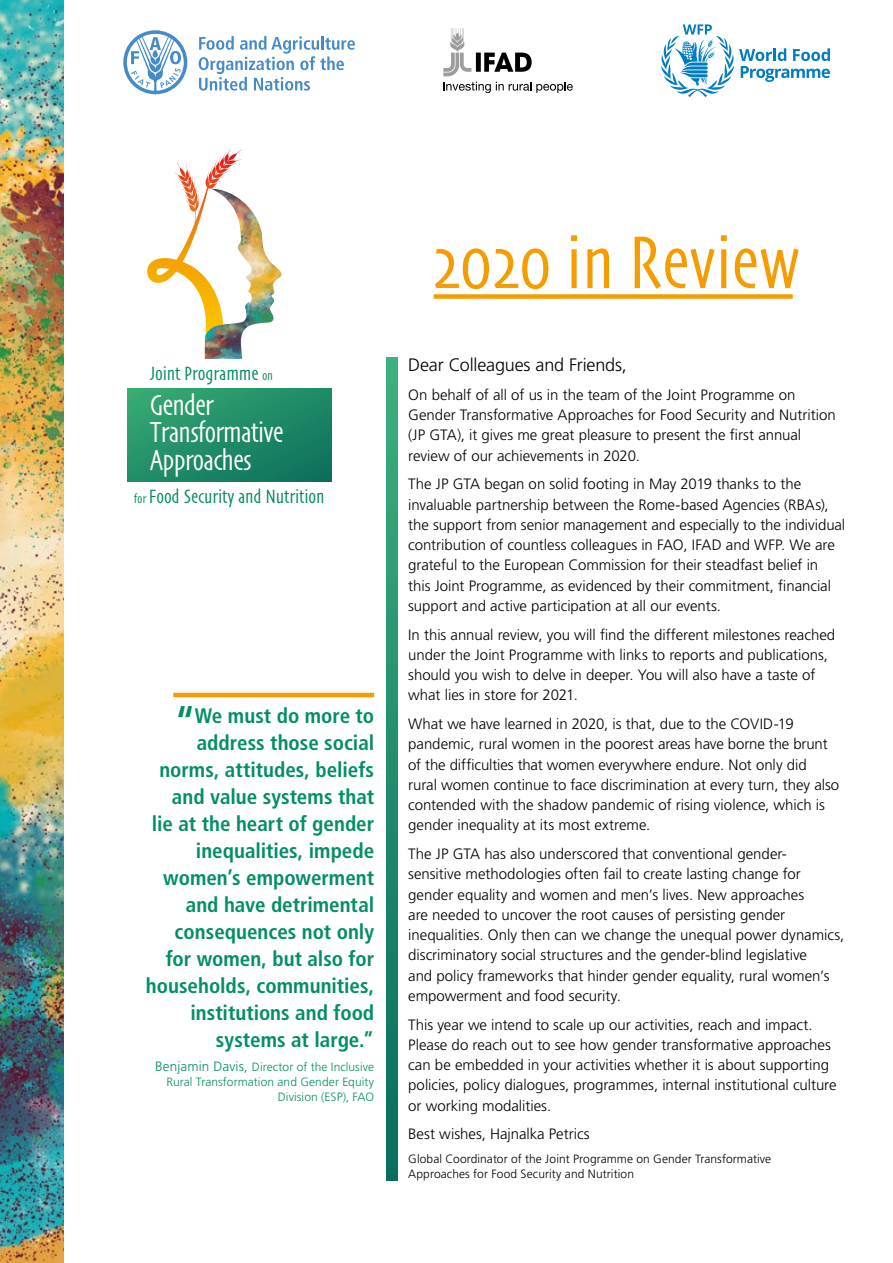
<style>
.page{position:relative;width:893px;height:1263px;background:#fff}
.page>*{position:absolute;margin:0;border:0;box-sizing:border-box;transform-origin:0 0}
._05Text_-_no_space_p{font:condensed 48px "Frutiger LT Std";color:#038e68}
.t1{font:condensed 30.45px/27.3px "Skia";color:#fff}
._05Text_-_no_space_p-2{font:700 condensed 21px/27px "Frutiger LT Std";color:#038e68;text-align:right}
.t2{font:condensed 20.25px "Skia";letter-spacing:.025em;color:#00885f}
._05Text_-_no_space_p-3{font:300 18px "Frutiger LT Std";letter-spacing:-.01em;color:#000}
._05Text_-_no_space_p-4{font:300 15px/20.2px "Frutiger LT Std";color:#000}
._05Text_-_no_space_p-5{font:300 12px/15px "Frutiger LT Std";letter-spacing:.005em;color:#000}
.Quote_name{font:300 12px/15px "Frutiger LT Std";letter-spacing:.005em;color:#038e68;text-align:right}
.s1{font-size:13.65px}
.s2{font-size:13.5px}
</style>
<div class="page">
<svg style="left:128px;top:389px;width:203px;height:92px;background:#208c67"></svg>
<svg style="left:190px;top:151px;width:39px;height:71px"></svg>
<img style="left:205px;top:189px;width:77px;height:170px">
<img style="left:0;top:0;width:64px;height:1263px">
<div style="left:434px;top:294px;width:359px;height:5px;background:#f49c00"></div>
<hr style="left:173px;top:693px;width:201px;height:4px;background:#f49c00">
<svg style="left:387px;top:358px;width:11px;height:822px;background:#238d6d"></svg>
<svg style="left:435px;top:248px;width:113px;height:41px"></svg>
<svg style="left:571px;top:235px;width:6px;height:53px"></svg>
<svg style="left:587px;top:248px;width:22px;height:40px"></svg>
<svg style="left:635px;top:237px;width:80px;height:52px"></svg>
<svg style="left:721px;top:235px;width:6px;height:53px"></svg>
<svg style="left:735px;top:248px;width:64px;height:40px"></svg>
<svg style="left:123px;top:30px;width:64px;height:64px"></svg>
<svg style="left:199px;top:36px;width:156px;height:55px"></svg>
<svg style="left:443px;top:82px;width:130px;height:11px"></svg>
<svg style="left:443px;top:28px;width:89px;height:48px"></svg>
<svg style="left:661px;top:24px;width:169px;height:73px"></svg>
<p class="t2" style="left:150px;top:361px;width:124px">Joint Programme <span class="s1">on</span></p>
<p class="t1" style="left:150px;top:393px;width:135px">Gender<br>Transformative<br>Approaches</p>
<p class="t2" style="left:134px;top:484px;width:192px"><span class="s1">for</span> Food Security and Nutrition</p>
<p class="_05Text_-_no_space_p" style="left:173px;top:698px;width:26px">“</p>
<p class="_05Text_-_no_space_p-2" style="left:146px;top:702px;width:230px">We must do more to address those social norms, attitudes, beliefs and value systems that lie at the heart of gender inequalities, impede women’s empowerment and have detrimental consequences not only for women, but also for households, communities, institutions and food systems at large.”</p>
<p class="Quote_name" style="left:155px;top:1060px;width:221px"><span class="s2">Benjamin Davis,</span> Director of the Inclusive<br>Rural Transformation and Gender Equity<br>Division (ESP), FAO</p>
<p class="_05Text_-_no_space_p-3" style="left:408px;top:355px;width:220px">Dear Colleagues and Friends,</p>
<p class="_05Text_-_no_space_p-4" style="left:408px;top:385px;width:429px">On behalf of all of us in the team of the Joint Programme on Gender Transformative Approaches for Food Security and Nutrition (JP GTA), it gives me great pleasure to present the first annual review of our achievements in 2020.</p>
<p class="_05Text_-_no_space_p-4" style="left:408px;top:474px;width:439px">The JP GTA began on solid footing in May 2019 thanks to the invaluable partnership between the Rome-based Agencies (RBAs), the support from senior management and especially to the individual contribution of countless colleagues in FAO, IFAD and WFP. We are grateful to the European Commission for their steadfast belief in<br>this Joint Programme, as evidenced by their commitment, financial support and active participation at all our events.</p>
<p class="_05Text_-_no_space_p-4" style="left:408px;top:624px;width:428px">In this annual review, you will find the different milestones reached under the Joint Programme with links to reports and publications, should you wish to delve in deeper. You will also have a taste of what lies in store for 2021.</p>
<p class="_05Text_-_no_space_p-4" style="left:408px;top:714px;width:433px">What we have learned in 2020, is that, due to the COVID-19 pandemic, rural women in the poorest areas have borne the brunt of the difficulties that women everywhere endure. Not only did rural women continue to face discrimination at every turn, they also contended with the shadow pandemic of rising violence, which is gender inequality at its most extreme.</p>
<p class="_05Text_-_no_space_p-4" style="left:408px;top:844px;width:438px">The JP GTA has also underscored that conventional gender-<br>sensitive methodologies often fail to create lasting change for gender equality and women and men’s lives. New approaches<br>are needed to uncover the root causes of persisting gender inequalities. Only then can we change the unequal power dynamics, discriminatory social structures and the gender-blind legislative<br>and policy frameworks that hinder gender equality, rural women’s empowerment and food security.</p>
<p class="_05Text_-_no_space_p-4" style="left:408px;top:1014px;width:430px">This year we intend to scale up our activities, reach and impact.<br>Please do reach out to see how gender transformative approaches can be embedded in your activities whether it is about supporting policies, policy dialogues, programmes, internal institutional culture or working modalities.</p>
<p class="_05Text_-_no_space_p-4" style="left:408px;top:1124px;width:183px">Best wishes, Hajnalka Petrics</p>
<p class="_05Text_-_no_space_p-5" style="left:408px;top:1151px;width:365px">Global Coordinator of the Joint Programme on Gender Transformative<br>Approaches for Food Security and Nutrition</p>
</div>
